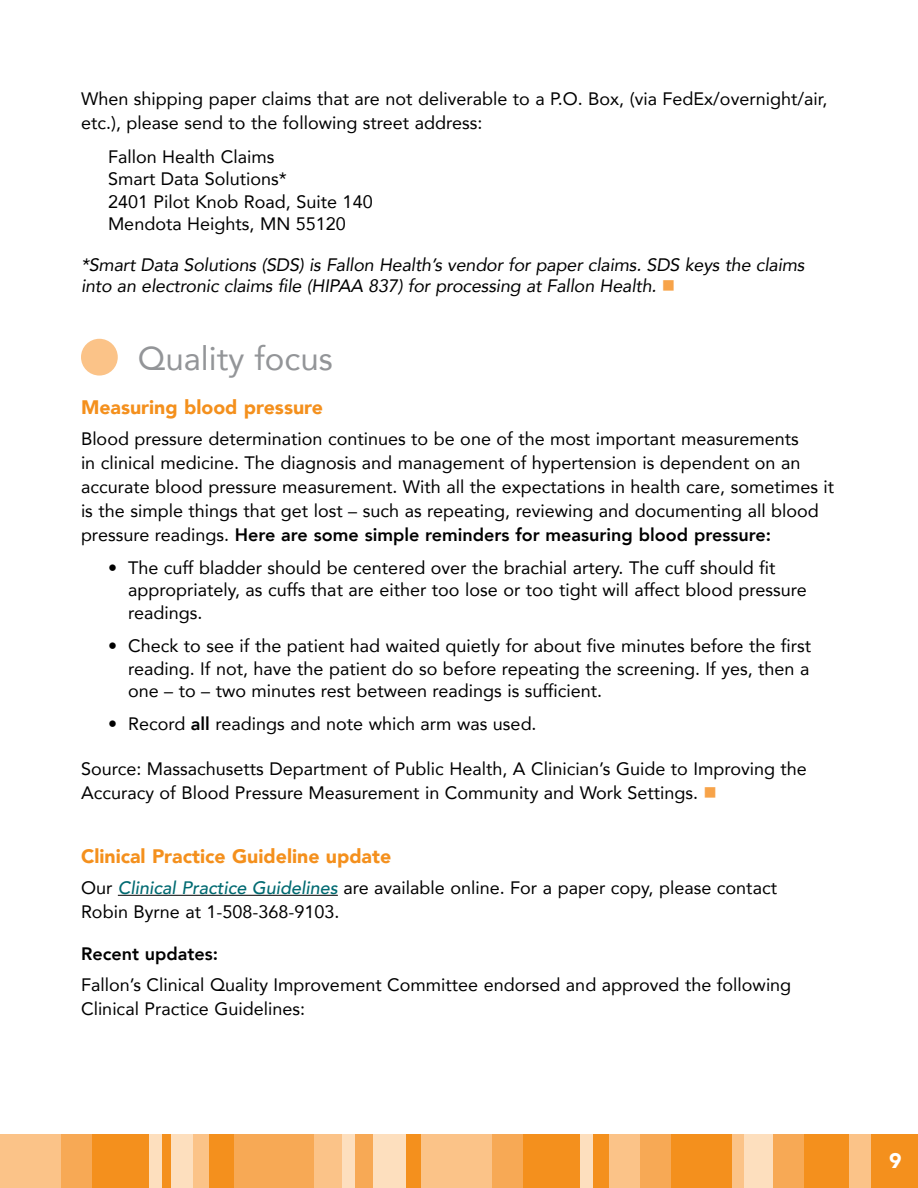
<style>
.page{position:relative;width:918px;height:1188px;background:#fff}
.page>*{position:absolute;margin:0;border:0;box-sizing:border-box;transform-origin:0 0}
.t1{font:33px "Avenir";color:#939598}
.t2{font:900 21px "Avenir";color:#fff}
.t3{font:900 19.5px "Avenir";color:#f4901d}
.t4{font:18px/24px "Avenir";color:#000}
.t5{font:italic 18px/21px "Avenir";letter-spacing:-.01em;color:#000}
.t6{font:800 18px "Avenir";color:#000}
.s1{color:#f7a349}
.s2{font-weight:800}
.s3{font-weight:500;font-style:italic;color:#006a71}
</style>
<div class="page">
<div style="left:5px;top:1134px;width:913px;height:54px;background:#f4901d"></div>
<div style="left:421px;top:1134px;width:71px;height:54px;background:#fbc388"></div>
<div style="left:0;top:1134px;width:61px;height:54px;background:#fbc388"></div>
<div style="left:732px;top:1134px;width:12px;height:54px;background:#fbc388"></div>
<div style="left:492px;top:1134px;width:31px;height:54px;background:#f7a955"></div>
<div style="left:61px;top:1134px;width:31px;height:54px;background:#f7a955"></div>
<div style="left:355px;top:1134px;width:19px;height:54px;background:#f7a955"></div>
<div style="left:744px;top:1134px;width:31px;height:54px;background:#fddfbe"></div>
<div style="left:640px;top:1134px;width:31px;height:54px;background:#f7a955"></div>
<div style="left:314px;top:1134px;width:31px;height:54px;background:#fbc388"></div>
<div style="left:609px;top:1134px;width:31px;height:54px;background:#fbc388"></div>
<div style="left:178px;top:1134px;width:31px;height:54px;background:#fbc388"></div>
<div style="left:235px;top:1134px;width:79px;height:54px;background:#f7a955"></div>
<div style="left:373px;top:1134px;width:32px;height:54px;background:#fddfbe"></div>
<div style="left:171px;top:1134px;width:22px;height:54px;background:#fddfbe"></div>
<div style="left:581px;top:1134px;width:12px;height:54px;background:#fddfbe"></div>
<div style="left:150px;top:1134px;width:12px;height:54px;background:#fddfbe"></div>
<div style="left:849px;top:1134px;width:21px;height:54px;background:#fbc388"></div>
<div style="left:773px;top:1134px;width:31px;height:54px;background:#f7a955"></div>
<div style="left:343px;top:1134px;width:12px;height:54px;background:#fddfbe"></div>
<hr style="left:118px;top:895px;width:220px;height:1px;background:#000">
<div style="left:81px;top:339px;width:37px;height:37px;background:#fbc388;border-radius:50%"></div>
<p class="t4" style="left:81px;top:87px;width:748px">When shipping paper claims that are not deliverable to a P.O. Box, (via FedEx/overnight/air, etc.), please send to the following street address:</p>
<p class="t4" style="left:108px;top:145px;width:266px;line-height:22.5px">Fallon Health Claims<br>Smart Data Solutions*<br>2401 Pilot Knob Road, Suite 140<br>Mendota Heights, MN 55120</p>
<p class="t5" style="left:81px;top:255px;width:725px">*Smart Data Solutions (SDS) is Fallon Health’s vendor for paper claims. SDS keys the claims into an electronic claims file (HIPAA 837) for processing at Fallon Health. <span class="s1">■</span></p>
<h1 class="t1" style="left:138px;top:332px;width:196px">Quality focus</h1>
<p class="t3" style="left:81px;top:390px;width:244px">Measuring blood pressure</p>
<p class="t4" style="left:81px;top:426px;width:755px">Blood pressure determination continues to be one of the most important measurements<br>in clinical medicine. The diagnosis and management of hypertension is dependent on an accurate blood pressure measurement. With all the expectations in health care, sometimes it is the simple things that get lost – such as repeating, reviewing and documenting all blood pressure readings. <span class="s2">Here are some simple reminders for measuring blood pressure:</span></p>
<p class="t4" style="left:128px;top:556px;width:680px;line-height:22.5px;text-indent:-20px">• The cuff bladder should be centered over the brachial artery. The cuff should fit appropriately, as cuffs that are either too lose or too tight will affect blood pressure readings.</p>
<p class="t4" style="left:128px;top:634px;width:685px;line-height:22.5px;text-align:justify;text-indent:-20px">• Check to see if the patient had waited quietly for about five minutes before the first reading. If not, have the patient do so before repeating the screening. If yes, then a one – to – two minutes rest between readings is sufficient.</p>
<p class="t4" style="left:108px;top:712px;width:430px">• Record <span class="s2">all</span> readings and note which arm was used.</p>
<p class="t4" style="left:81px;top:756px;width:728px">Source: Massachusetts Department of Public Health, A Clinician’s Guide to Improving the<br>Accuracy of Blood Pressure Measurement in Community and Work Settings. <span class="s1">■</span></p>
<p class="t3" style="left:81px;top:840px;width:312px">Clinical Practice Guideline update</p>
<p class="t4" style="left:81px;top:875px;width:698px">Our <span class="s3">Clinical Practice Guidelines</span> are available online. For a paper copy, please contact<br>Robin Byrne at 1-508-368-9103.</p>
<p class="t6" style="left:81px;top:940px;width:139px">Recent updates:</p>
<p class="t4" style="left:81px;top:972px;width:712px">Fallon’s Clinical Quality Improvement Committee endorsed and approved the following<br>Clinical Practice Guidelines:</p>
<p class="t2" style="left:889px;top:1143px;width:14px">9</p>
</div>
